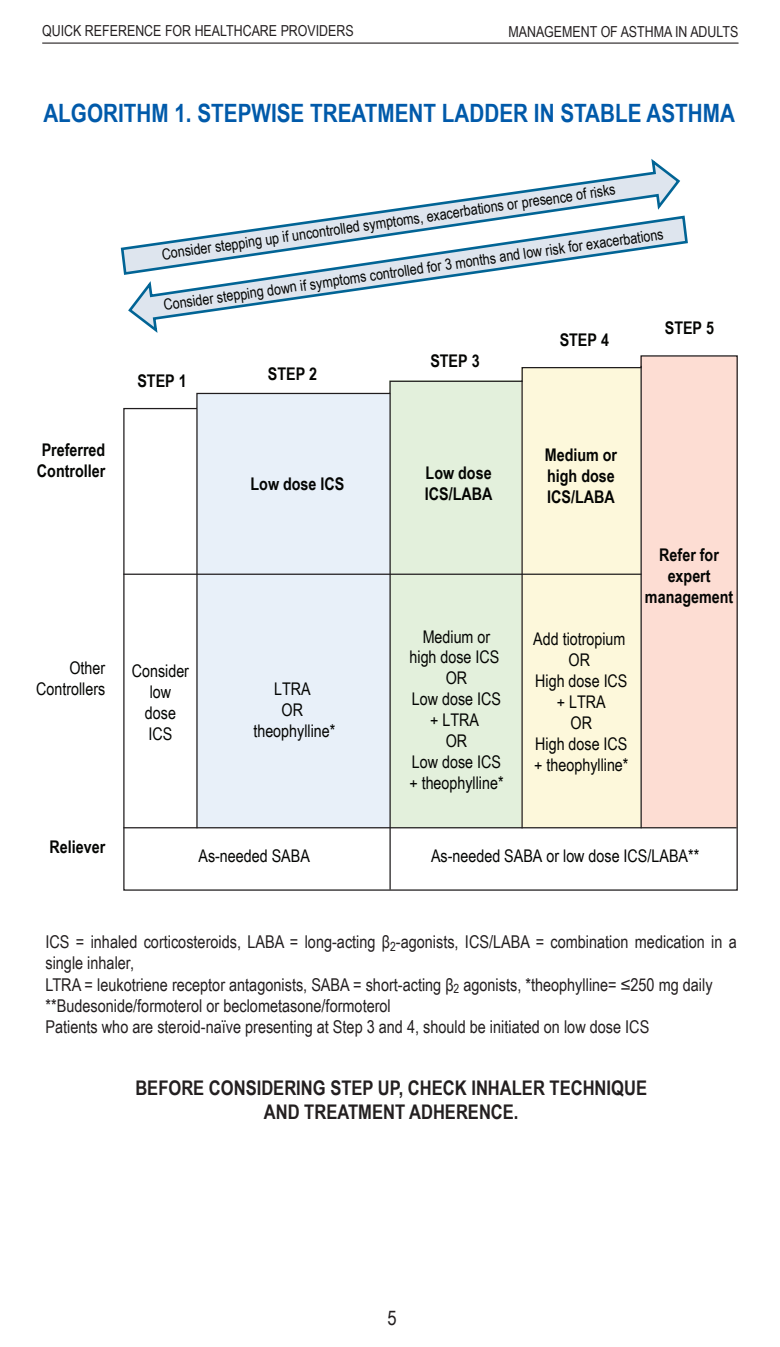
<style>
.page{position:relative;width:780px;height:1347px;background:#fff}
.page>*{position:absolute;margin:0;border:0;box-sizing:border-box;transform-origin:0 0}
.t1{font:700 25.25px "Arial Narrow";color:#015aaa}
.t2{font:700 20.25px/24.2px "Arial Narrow";color:#231f20;text-align:center}
.t3{font:20.25px "Arial Narrow";color:#231f20}
.t4{font:17.75px/21.2px "Arial Narrow";color:#231f20}
.t5{font:17.5px/21px "Arial Narrow";color:#040503;text-align:center}
.t6{font:700 17.5px/21px "Arial Narrow";color:#040503}
.t7{font:15.25px "Arial Narrow";color:#040503}
.t8{font:15.25px "Arial Narrow";color:#231f20}
</style>
<div class="page">
<hr style="left:42px;top:43px;width:696px;height:1px;background:#231f20">
<svg style="left:120px;top:159px;width:560px;height:116px"></svg>
<svg style="left:126px;top:214px;width:562px;height:119px"></svg>
<svg style="left:123px;top:355px;width:615px;height:536px"></svg>
<hr style="left:123px;top:827px;width:613px;height:1px;background:#201d1e">
<hr style="left:123px;top:573px;width:518px;height:2px;background:#201d1e">
<hr style="left:196px;top:409px;width:1px;height:419px;background:#201d1e">
<hr style="left:389px;top:393px;width:2px;height:496px;background:#201d1e">
<hr style="left:521px;top:381px;width:1px;height:447px;background:#201d1e">
<hr style="left:640px;top:366px;width:1px;height:462px;background:#201d1e">
<p class="t8" style="left:42px;top:20px;width:313px">QUICK REFERENCE FOR HEALTHCARE PROVIDERS</p>
<p class="t8" style="left:508px;top:21px;width:231px">MANAGEMENT OF ASTHMA IN ADULTS</p>
<h1 class="t1" style="left:43px;top:94px;width:693px">ALGORITHM 1. STEPWISE TREATMENT LADDER IN STABLE ASTHMA</h1>
<p class="t7" style="left:160px;top:242px;width:459px;rotate:-8deg">Consider stepping up if uncontrolled symptoms, exacerbations or presence of risks</p>
<p class="t7" style="left:162px;top:293px;width:506px;rotate:-8deg">Consider stepping down if symptoms controlled for 3 months and low risk for exacerbations</p>
<p class="t6" style="left:37px;top:438px;width:70px">Preferred<br>Controller</p>
<p class="t5" style="left:36px;top:656px;width:71px;text-align:right">Other<br>Controllers</p>
<p class="t6" style="left:50px;top:835px;width:57px">Reliever</p>
<p class="t6" style="left:137px;top:369px;width:51px">STEP 1</p>
<p class="t6" style="left:268px;top:362px;width:51px">STEP 2</p>
<p class="t6" style="left:430px;top:350px;width:51px">STEP 3</p>
<p class="t6" style="left:559px;top:328px;width:51px">STEP 4</p>
<p class="t6" style="left:664px;top:316px;width:51px">STEP 5</p>
<p class="t6" style="left:250px;top:472px;width:95px">Low dose ICS</p>
<p class="t5" style="left:132px;top:659px;width:59px">Consider low<br>dose<br>ICS</p>
<p class="t5" style="left:253px;top:677px;width:83px">LTRA<br>OR theophylline*</p>
<p class="t6" style="left:425px;top:462px;width:69px">Low dose<br>ICS/LABA</p>
<p class="t6" style="left:544px;top:443px;width:74px">Medium or high dose<br>ICS/LABA</p>
<p class="t5" style="left:409px;top:625px;width:96px">Medium or high dose ICS<br>OR<br>Low dose ICS + LTRA<br>OR<br>Low dose ICS + theophylline*</p>
<p class="t5" style="left:533px;top:628px;width:97px">Add tiotropium<br>OR<br>High dose ICS + LTRA<br>OR<br>High dose ICS + theophylline*</p>
<p class="t6" style="left:645px;top:543px;width:90px;text-align:center">Refer for expert management</p>
<p class="t5" style="left:198px;top:845px;width:113px">As-needed SABA</p>
<p class="t5" style="left:431px;top:845px;width:269px">As-needed SABA or low dose ICS/LABA**</p>
<p class="t4" style="left:45px;top:930px;width:693px">ICS = inhaled corticosteroids, LABA = long-acting β<sub>2</sub>-agonists, ICS/LABA = combination medication in a single inhaler,<br>LTRA = leukotriene receptor antagonists, SABA = short-acting β<sub>2</sub> agonists, *theophylline= ≤250 mg daily **Budesonide/formoterol or beclometasone/formoterol<br>Patients who are steroid-naïve presenting at Step 3 and 4, should be initiated on low dose ICS</p>
<p class="t2" style="left:135px;top:1074px;width:513px">BEFORE CONSIDERING STEP UP, CHECK INHALER TECHNIQUE<br>AND TREATMENT ADHERENCE.</p>
<p class="t3" style="left:387px;top:1302px;width:11px">5</p>
</div>
